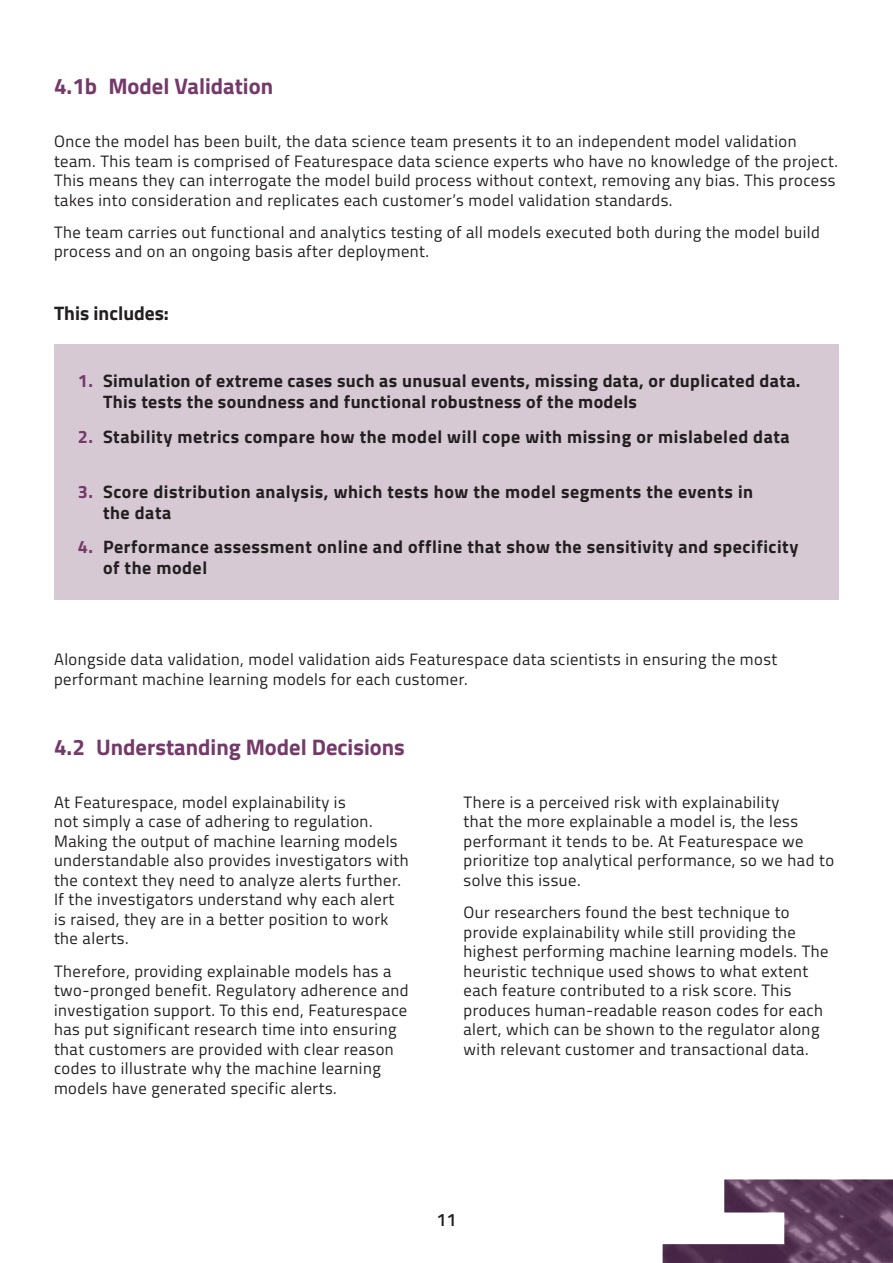
<style>
.page{position:relative;width:893px;height:1263px;background:#fff}
.page>*{position:absolute;margin:0;border:0;box-sizing:border-box;transform-origin:0 0}
.Purple_subheading{font:700 22.5px "Titillium Web";color:#743a6a}
.t1{font:700 19.5px "Titillium Web";color:#231f20}
.Body{font:700 18px/21px "Titillium Web";letter-spacing:.03em;color:#231f20}
.t2{font:600 18px "Titillium Web";color:#231f20}
.Body-2{font:16.5px/19.5px "Titillium Web";letter-spacing:.03em;color:#231f20}
.s1{color:#743a6a}
</style>
<div class="page">
<div style="left:54px;top:344px;width:785px;height:256px;background:#d7c9d4"></div>
<svg style="left:663px;top:1179px;width:230px;height:84px"></svg>
<p class="Purple_subheading" style="left:54px;top:69px;width:221px">4.1b Model Validation</p>
<p class="Body-2" style="left:54px;top:131px;width:785px">Once the model has been built, the data science team presents it to an independent model validation team. This team is comprised of Featurespace data science experts who have no knowledge of the project.<br>This means they can interrogate the model build process without context, removing any bias. This process takes into consideration and replicates each customer’s model validation standards.</p>
<p class="Body-2" style="left:54px;top:222px;width:767px">The team carries out functional and analytics testing of all models executed both during the model build process and on an ongoing basis after deployment.</p>
<p class="t1" style="left:54px;top:298px;width:116px">This includes:</p>
<p class="Body" style="left:103px;top:369px;width:699px;text-indent:-25px"><span class="s1">1.</span> Simulation of extreme cases such as unusual events, missing data, or duplicated data.<br>This tests the soundness and functional robustness of the models</p>
<p class="Body" style="left:78px;top:425px;width:713px"><span class="s1">2.</span> Stability metrics compare how the model will cope with missing or mislabeled data</p>
<p class="Body" style="left:103px;top:480px;width:652px;text-indent:-25px"><span class="s1">3.</span> Score distribution analysis, which tests how the model segments the events in the data</p>
<p class="Body" style="left:103px;top:535px;width:697px;text-indent:-25px"><span class="s1">4.</span> Performance assessment online and offline that show the sensitivity and specificity of the model</p>
<p class="Body-2" style="left:54px;top:649px;width:725px">Alongside data validation, model validation aids Featurespace data scientists in ensuring the most performant machine learning models for each customer.</p>
<p class="Purple_subheading" style="left:54px;top:730px;width:352px">4.2 Understanding Model Decisions</p>
<p class="Body-2" style="left:54px;top:792px;width:356px">At Featurespace, model explainability is<br>not simply a case of adhering to regulation.<br>Making the output of machine learning models understandable also provides investigators with the context they need to analyze alerts further.<br>If the investigators understand why each alert is raised, they are in a better position to work the alerts.</p>
<p class="Body-2" style="left:54px;top:960px;width:356px">Therefore, providing explainable models has a two-pronged benefit. Regulatory adherence and investigation support. To this end, Featurespace has put significant research time into ensuring that customers are provided with clear reason codes to illustrate why the machine learning models have generated specific alerts.</p>
<p class="Body-2" style="left:463px;top:792px;width:372px">There is a perceived risk with explainability<br>that the more explainable a model is, the less performant it tends to be. At Featurespace we prioritize top analytical performance, so we had to solve this issue.</p>
<p class="Body-2" style="left:463px;top:902px;width:367px">Our researchers found the best technique to provide explainability while still providing the highest performing machine learning models. The heuristic technique used shows to what extent each feature contributed to a risk score. This produces human‑readable reason codes for each alert, which can be shown to the regulator along with relevant customer and transactional data.</p>
<p class="t2" style="left:436px;top:1206px;width:22px">11</p>
</div>
